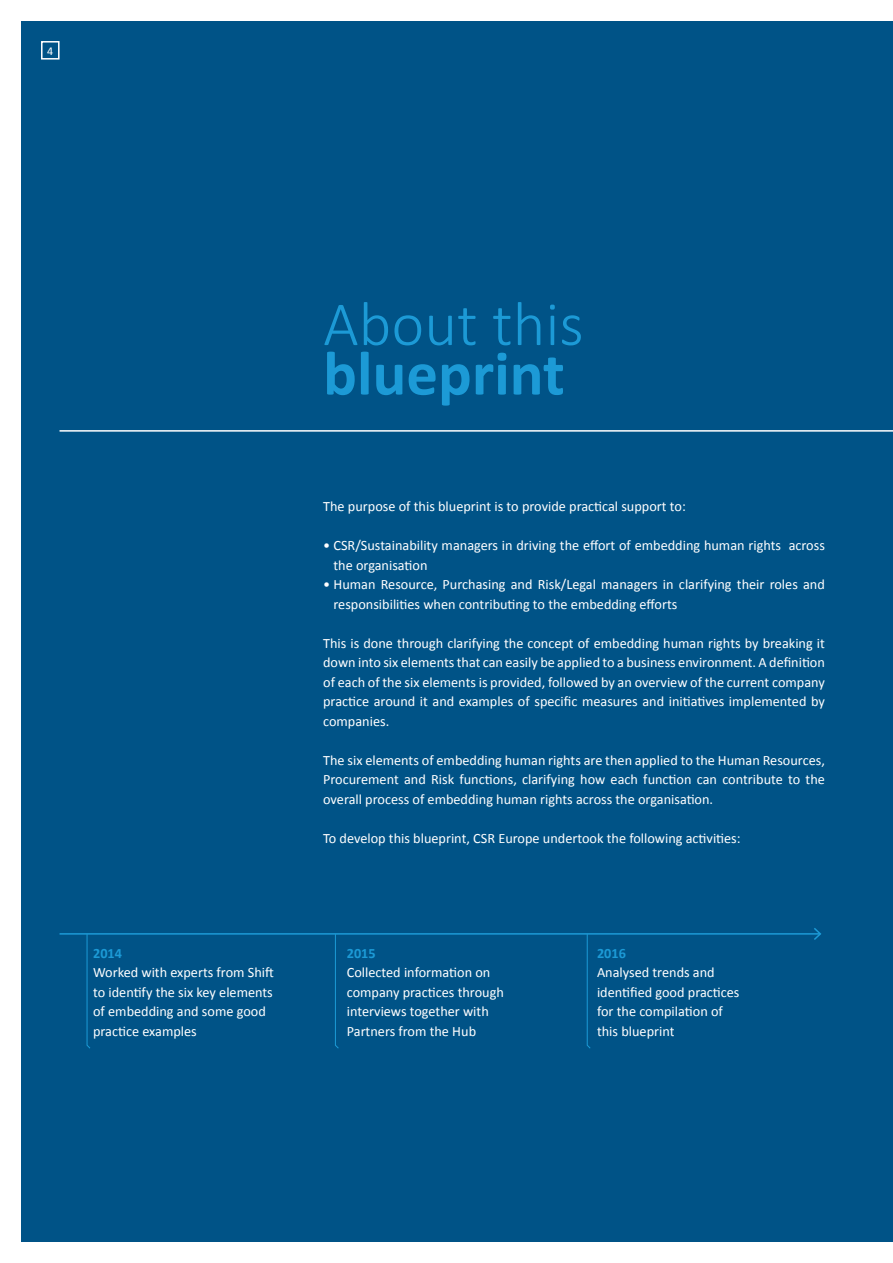
<style>
.page{position:relative;width:893px;height:1263px;background:#fff}
.page>*{position:absolute;margin:0;border:0;box-sizing:border-box;transform-origin:0 0}
.t1{font:300 63px "Calibri";color:#1c9ad6}
.t2{font:700 63px "Calibri";color:#1c9ad6}
.t3{font:14.25px/19.5px "Calibri";color:#fff}
.t4{font:700 14.25px "Calibri";color:#1c9ad6}
.t5{font:12px "Calibri";color:#fff}
</style>
<div class="page">
<div style="left:21px;top:21px;width:872px;height:1221px;background:#005387"></div>
<hr style="left:60px;top:933px;width:760px;height:2px;background:#1c9ad6">
<svg style="left:812px;top:928px;width:9px;height:12px"></svg>
<svg style="left:86px;top:933px;width:5px;height:116px"></svg>
<svg style="left:335px;top:933px;width:4px;height:116px"></svg>
<svg style="left:587px;top:933px;width:4px;height:116px"></svg>
<svg style="left:59px;top:430px;width:834px;height:2px;background:#bfd3e0"></svg>
<div style="left:41px;top:41px;width:19px;height:19px;border:2px solid #fff"></div>
<p class="t5" style="left:47px;top:43px;width:8px">4</p>
<p class="t4" style="left:93px;top:944px;width:30px">2014</p>
<p class="t3" style="left:93px;top:963px;width:182px">Worked with experts from Shift to identify the six key elements of embedding and some good practice examples</p>
<h1 class="t1" style="left:323px;top:285px;width:262px">About this</h1>
<h1 class="t2" style="left:323px;top:333px;width:243px">blueprint</h1>
<p class="t3" style="left:323px;top:497px;width:364px">The purpose of this blueprint is to provide practical support to:</p>
<p class="t3" style="left:333px;top:536px;width:493px;text-indent:-10px">• CSR/Sustainability managers in driving the effort of embedding human rights across the organisation</p>
<p class="t3" style="left:333px;top:575px;width:493px;text-indent:-10px">• Human Resource, Purchasing and Risk/Legal managers in clarifying their roles and responsibilities when contributing to the embedding efforts</p>
<p class="t3" style="left:323px;top:633px;width:503px;text-align:justify">This is done through clarifying the concept of embedding human rights by breaking it down into six elements that can easily be applied to a business environment. A definition of each of the six elements is provided, followed by an overview of the current company practice around it and examples of specific measures and initiatives implemented by companies.</p>
<p class="t3" style="left:323px;top:750px;width:503px;text-align:justify">The six elements of embedding human rights are then applied to the Human Resources, Procurement and Risk functions, clarifying how each function can contribute to the overall process of embedding human rights across the organisation.</p>
<p class="t3" style="left:323px;top:828px;width:419px">To develop this blueprint, CSR Europe undertook the following activities:</p>
<p class="t4" style="left:347px;top:944px;width:30px">2015</p>
<p class="t3" style="left:347px;top:963px;width:159px">Collected information on company practices through interviews together with<br>Partners from the Hub</p>
<p class="t4" style="left:597px;top:944px;width:30px">2016</p>
<p class="t3" style="left:597px;top:963px;width:144px">Analysed trends and identified good practices for the compilation of this blueprint</p>
</div>
